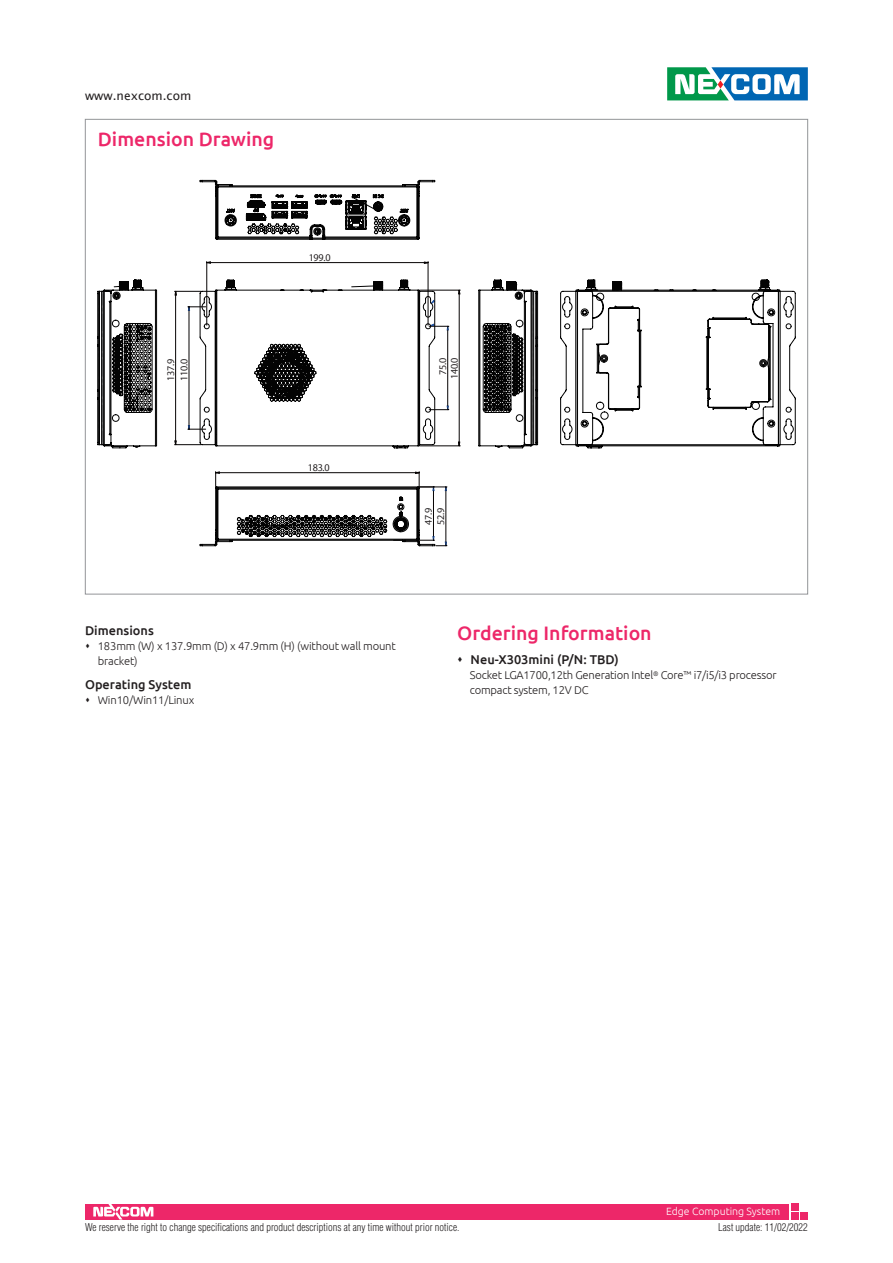
<style>
.page{position:relative;width:893px;height:1263px;background:#fff}
.page>*{position:absolute;margin:0;border:0;box-sizing:border-box;transform-origin:0 0}
.t1{font:500 19.5px "Ubuntu";color:#ed2769}
.item{font:500 12.75px "Ubuntu";color:#231f20}
.t2{font:12px "Lucida Sans Unicode";color:#231f20}
.order_info{font:300 11.25px/15px "Ubuntu";letter-spacing:-.02em;color:#231f20}
.t3{font:300 condensed 10.5px "Helvetica";color:#231f20}
.t4{font:300 10.5px "Ubuntu";color:#fff}
.t5{font:10.05px/12.3px "Myriad";letter-spacing:-.025em;color:#231f20}
</style>
<div class="page">
<div style="left:85px;top:1204px;width:703px;height:15px;background:#ed2769"></div>
<div style="left:791px;top:1203px;width:7px;height:7px;background:#ed2769"></div>
<div style="left:791px;top:1213px;width:7px;height:7px;background:#ed2769"></div>
<div style="left:801px;top:1213px;width:7px;height:7px;background:#ed2769"></div>
<svg style="left:93px;top:1204px;width:60px;height:15px"></svg>
<hr style="left:420px;top:290px;width:40px;height:1px;background:#060303">
<hr style="left:420px;top:446px;width:40px;height:1px;background:#060303">
<hr style="left:206px;top:261px;width:1px;height:64px;background:#060303">
<hr style="left:428px;top:261px;width:1px;height:64px;background:#060303">
<svg style="left:458px;top:289px;width:3px;height:158px"></svg>
<svg style="left:206px;top:261px;width:223px;height:3px"></svg>
<svg style="left:200px;top:471px;width:247px;height:75px"></svg>
<svg style="left:174px;top:280px;width:275px;height:168px"></svg>
<svg style="left:200px;top:180px;width:235px;height:60px"></svg>
<svg style="left:478px;top:280px;width:60px;height:168px"></svg>
<svg style="left:560px;top:280px;width:236px;height:168px"></svg>
<svg style="left:97px;top:280px;width:60px;height:168px"></svg>
<svg style="left:667px;top:67px;width:141px;height:33px"></svg>
<p class="t2" style="left:85px;top:86px;width:108px">www.nexcom.com</p>
<h1 class="t1" style="left:98px;top:127px;width:178px">Dimension Drawing</h1>
<p class="t5" style="left:309px;top:252px;width:23px">199.0</p>
<p class="t5" style="left:164px;top:381px;width:23px;line-height:13.4px;rotate:-90deg">137.9<br>110.0</p>
<p class="t5" style="left:438px;top:379px;width:23px;line-height:11.4px;text-align:center;rotate:-90deg">75.0<br>140.0</p>
<p class="t5" style="left:308px;top:462px;width:23px">183.0</p>
<p class="t5" style="left:423px;top:525px;width:18px;rotate:-90deg">47.9<br>52.9</p>
<p class="item" style="left:85px;top:622px;width:70px">Dimensions</p>
<p class="order_info" style="left:98px;top:638px;width:300px">183mm (W) x 137.9mm (D) x 47.9mm (H) (without wall mount bracket)</p>
<p class="item" style="left:85px;top:676px;width:108px">Operating System</p>
<p class="order_info" style="left:98px;top:692px;width:98px">Win10/Win11/Linux</p>
<p class="t1" style="left:457px;top:621px;width:196px">Ordering Information</p>
<p class="item" style="left:471px;top:652px;width:150px">Neu-X303mini (P/N: TBD)</p>
<p class="order_info" style="left:470px;top:667px;width:308px">Socket LGA1700,12th Generation Intel<sup>®</sup> Core™ i7/i5/i3 processor compact system, 12V DC</p>
<p class="t4" style="left:666px;top:1205px;width:116px">Edge Computing System</p>
<p class="t3" style="left:85px;top:1220px;width:376px">We reserve the right to change specifications and product descriptions at any time without prior notice.</p>
<p class="t3" style="left:718px;top:1220px;width:91px">Last update: 11/02/2022</p>
</div>
